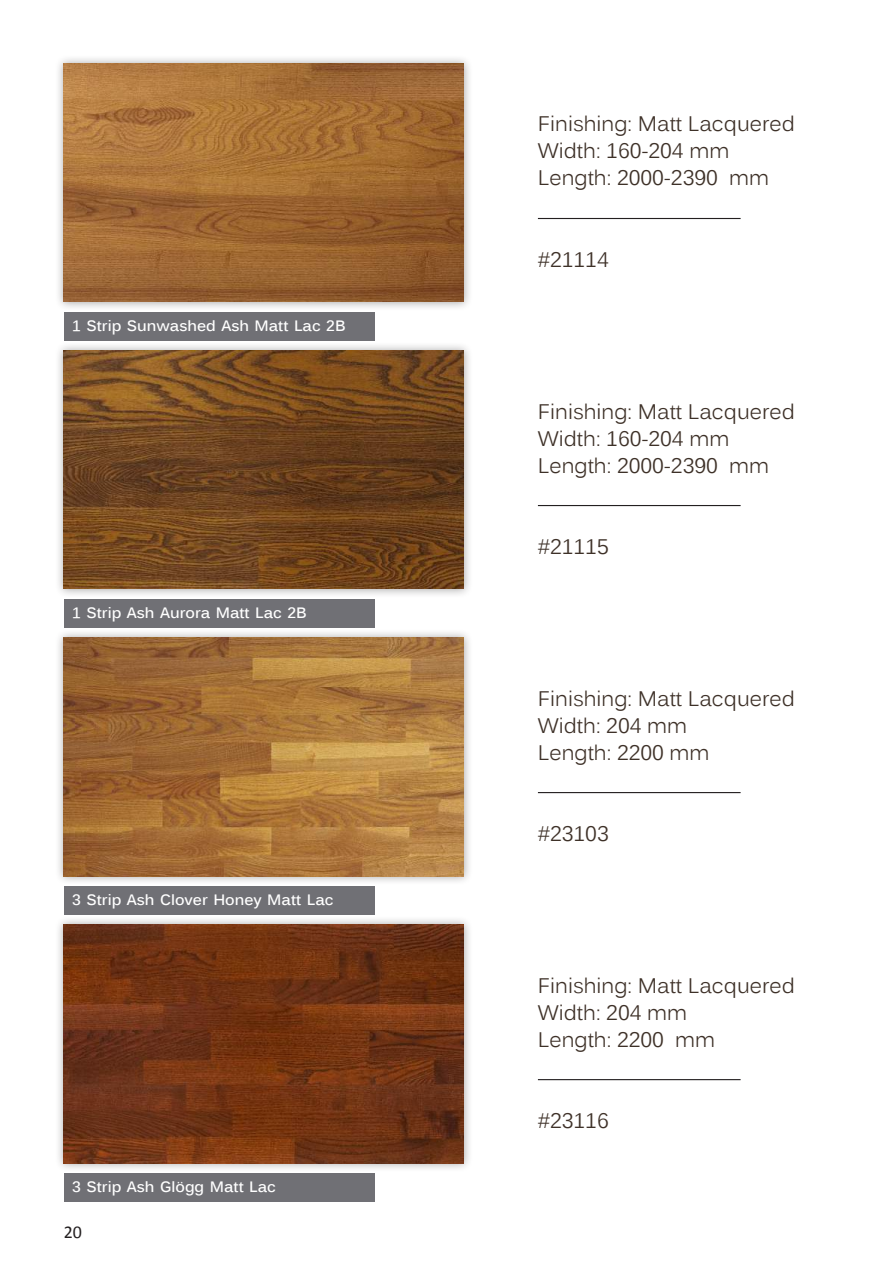
<style>
.page{position:relative;width:893px;height:1263px;background:#fff}
.page>*{position:absolute;margin:0;border:0;box-sizing:border-box;transform-origin:0 0}
.t1{font:21px/27px "Kalinga";color:#3e3128}
.t2{font:18px "Calibri";color:#231f20}
.t3{font:700 15px "Kalinga";color:#fff}
</style>
<div class="page">
<div style="left:64px;top:312px;width:311px;height:29px;background:#707075"></div>
<div style="left:64px;top:599px;width:311px;height:29px;background:#707075"></div>
<div style="left:64px;top:886px;width:311px;height:29px;background:#707075"></div>
<div style="left:64px;top:1173px;width:311px;height:29px;background:#707075"></div>
<hr style="left:538px;top:218px;width:203px;height:1px;background:#231f20">
<hr style="left:538px;top:505px;width:203px;height:1px;background:#231f20">
<hr style="left:538px;top:792px;width:203px;height:1px;background:#231f20">
<hr style="left:538px;top:1079px;width:203px;height:1px;background:#231f20">
<div style="left:55px;top:55px;width:418px;height:256px;background:#231f20;opacity:.4"></div>
<img style="left:64px;top:64px;width:399px;height:238px">
<div style="left:55px;top:342px;width:418px;height:256px;background:#231f20;opacity:.4"></div>
<img style="left:64px;top:351px;width:399px;height:238px">
<div style="left:55px;top:629px;width:418px;height:256px;background:#231f20;opacity:.4"></div>
<img style="left:64px;top:638px;width:399px;height:238px">
<div style="left:55px;top:916px;width:418px;height:256px;background:#231f20;opacity:.4"></div>
<img style="left:64px;top:925px;width:399px;height:238px">
<p class="t3" style="left:72px;top:316px;width:275px">1 Strip Sunwashed Ash Matt Lac 2B</p>
<p class="t3" style="left:72px;top:603px;width:236px">1 Strip Ash Aurora Matt Lac 2B</p>
<p class="t3" style="left:72px;top:890px;width:263px">3 Strip Ash Clover Honey Matt Lac</p>
<p class="t3" style="left:72px;top:1177px;width:205px">3 Strip Ash Glögg Matt Lac</p>
<p class="t2" style="left:64px;top:1221px;width:20px">20</p>
<p class="t1" style="left:538px;top:113px;width:258px">Finishing: Matt Lacquered<br>Width: 160-204 mm<br>Length: 2000-2390 mm</p>
<p class="t1" style="left:538px;top:248px;width:72px">#21114</p>
<p class="t1" style="left:538px;top:400px;width:258px">Finishing: Matt Lacquered<br>Width: 160-204 mm<br>Length: 2000-2390 mm</p>
<p class="t1" style="left:538px;top:535px;width:72px">#21115</p>
<p class="t1" style="left:538px;top:687px;width:258px">Finishing: Matt Lacquered<br>Width: 204 mm<br>Length: 2200 mm</p>
<p class="t1" style="left:538px;top:822px;width:72px">#23103</p>
<p class="t1" style="left:538px;top:974px;width:258px">Finishing: Matt Lacquered<br>Width: 204 mm<br>Length: 2200 mm</p>
<p class="t1" style="left:538px;top:1109px;width:72px">#23116</p>
</div>
